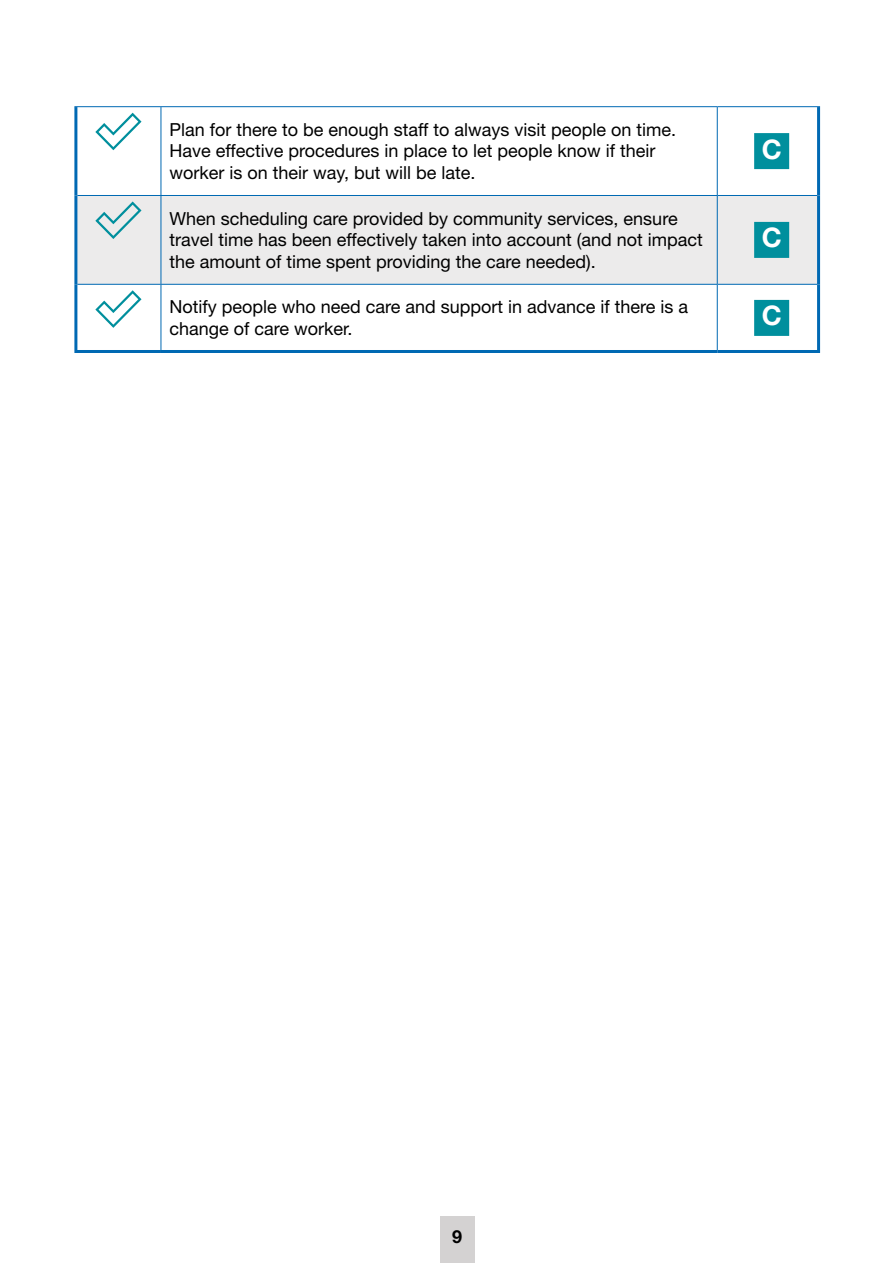
<style>
.page{position:relative;width:893px;height:1263px;background:#fff}
.page>*{position:absolute;margin:0;border:0;box-sizing:border-box;transform-origin:0 0}
.t1{font:700 27px "Helvetica Neue LT Std";color:#fff}
.t2{font:18px/21.6px "Helvetica Neue LT Std";color:#000}
.t3{font:700 18px "Helvetica Neue LT Std";color:#000}
</style>
<div class="page">
<div style="left:440px;top:1216px;width:34px;height:47px;background:#d4d2d2"></div>
<div style="left:77px;top:196px;width:740px;height:88px;background:#ecebeb"></div>
<hr style="left:74px;top:107px;width:3px;height:88px;background:#0069b3">
<hr style="left:817px;top:107px;width:3px;height:88px;background:#0069b3">
<hr style="left:74px;top:195px;width:3px;height:89px;background:#0069b3">
<hr style="left:817px;top:195px;width:3px;height:89px;background:#0069b3">
<hr style="left:74px;top:284px;width:3px;height:66px;background:#0069b3">
<hr style="left:817px;top:284px;width:3px;height:66px;background:#0069b3">
<hr style="left:74px;top:350px;width:87px;height:3px;background:#0069b3">
<hr style="left:161px;top:350px;width:556px;height:3px;background:#0069b3">
<hr style="left:717px;top:350px;width:103px;height:3px;background:#0069b3">
<hr style="left:74px;top:106px;width:87px;height:1px;background:#0069b3">
<hr style="left:161px;top:106px;width:556px;height:1px;background:#0069b3">
<hr style="left:161px;top:107px;width:1px;height:88px;background:#0069b3">
<hr style="left:717px;top:106px;width:103px;height:1px;background:#0069b3">
<hr style="left:717px;top:107px;width:1px;height:88px;background:#0069b3">
<hr style="left:77px;top:195px;width:84px;height:1px;background:#0069b3">
<hr style="left:161px;top:195px;width:556px;height:1px;background:#0069b3">
<hr style="left:161px;top:196px;width:1px;height:88px;background:#0069b3">
<hr style="left:717px;top:195px;width:100px;height:1px;background:#0069b3">
<hr style="left:717px;top:196px;width:1px;height:88px;background:#0069b3">
<hr style="left:77px;top:284px;width:84px;height:1px;background:#0069b3">
<hr style="left:161px;top:284px;width:556px;height:1px;background:#0069b3">
<hr style="left:161px;top:285px;width:1px;height:65px;background:#0069b3">
<hr style="left:717px;top:284px;width:100px;height:1px;background:#0069b3">
<hr style="left:717px;top:285px;width:1px;height:65px;background:#0069b3">
<svg style="left:95px;top:113px;width:47px;height:37px"></svg>
<div style="left:754px;top:133px;width:35px;height:36px;background:#008f9d"></div>
<svg style="left:95px;top:201px;width:47px;height:38px;background:#c7dcde"></svg>
<div style="left:754px;top:222px;width:35px;height:36px;background:#008f9d"></div>
<svg style="left:95px;top:290px;width:47px;height:38px"></svg>
<div style="left:754px;top:300px;width:35px;height:36px;background:#008f9d"></div>
<p class="t2" style="left:169px;top:118px;width:508px">Plan for there to be enough staff to always visit people on time.<br>Have effective procedures in place to let people know if their worker is on their way, but will be late.</p>
<p class="t2" style="left:169px;top:207px;width:535px">When scheduling care provided by community services, ensure travel time has been effectively taken into account (and not impact the amount of time spent providing the care needed).</p>
<h1 class="t1" style="left:762px;top:132px;width:22px">C</h1>
<h1 class="t1" style="left:762px;top:221px;width:22px">C</h1>
<p class="t2" style="left:169px;top:296px;width:520px">Notify people who need care and support in advance if there is a change of care worker.</p>
<h1 class="t1" style="left:762px;top:299px;width:22px">C</h1>
<p class="t3" style="left:452px;top:1225px;width:12px">9</p>
</div>
